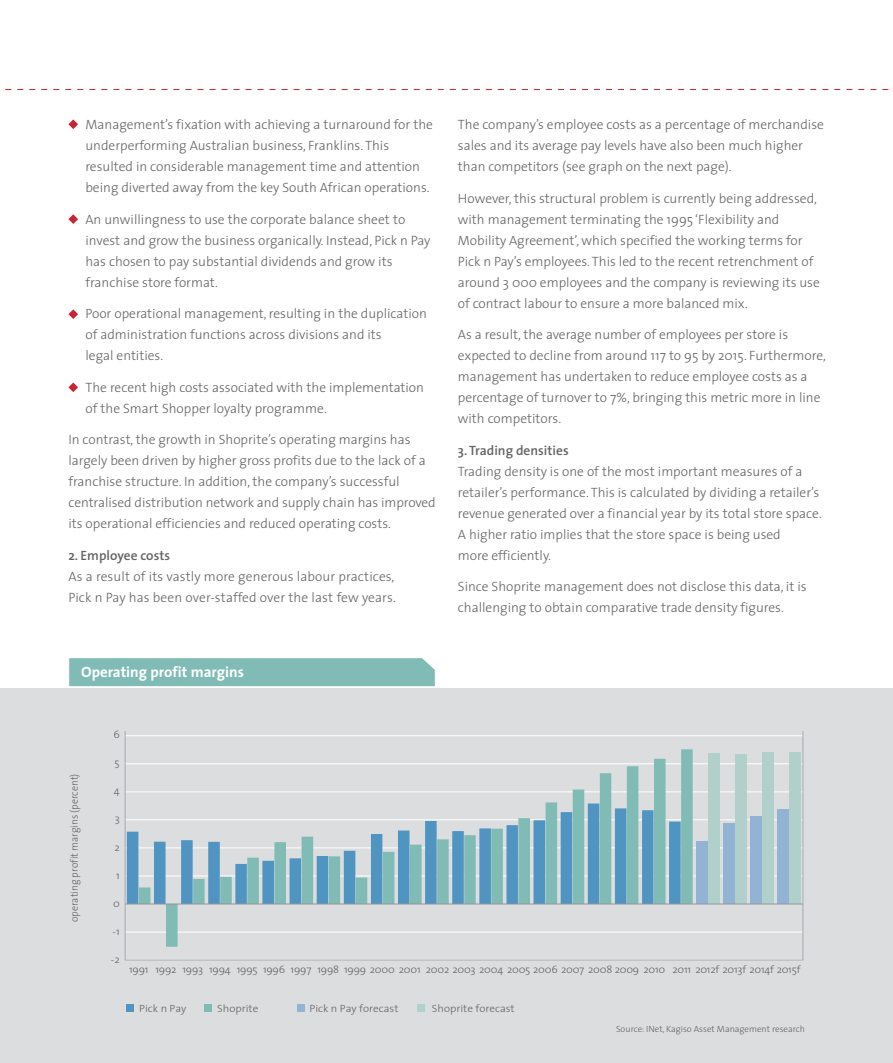
<style>
.page{position:relative;width:893px;height:1063px;background:#fff}
.page>*{position:absolute;margin:0;border:0;box-sizing:border-box;transform-origin:0 0}
.t1{font:700 15px "The Sans";color:#fff}
.t2{font:300 13.5px/21px "The Sans";color:#636366}
.t3{font:600 13.5px "The Sans";color:#636366}
.t4{font:300 10.5px "The Sans";letter-spacing:-.03em;color:#636366;scale:1.04 1}
.t5{font:300 10.5px "The Sans";color:#636366;scale:1.07 1}
.t6{font:300 10.5px "The Sans";color:#636366;scale:.96 1}
.t7{font:300 10.5px "The Sans";color:#636366;scale:1.04 1}
.t8{font:300 9px "The Sans";color:#636366}
</style>
<div class="page">
<div style="left:0;top:688px;width:893px;height:375px;background:#dcdddf"></div>
<div style="left:69px;top:658px;width:366px;height:28px;background:#80bbb6"></div>
<hr style="left:125px;top:735px;width:678px;height:1px;background:#fff">
<hr style="left:125px;top:763px;width:678px;height:1px;background:#fff">
<hr style="left:125px;top:791px;width:678px;height:1px;background:#fff">
<hr style="left:125px;top:819px;width:678px;height:1px;background:#fff">
<hr style="left:125px;top:847px;width:678px;height:1px;background:#fff">
<hr style="left:125px;top:876px;width:678px;height:1px;background:#fff">
<hr style="left:125px;top:932px;width:678px;height:1px;background:#fff">
<hr style="left:125px;top:960px;width:678px;height:1px;background:#fff">
<div style="left:696px;top:841px;width:12px;height:63px;background:#92b3d4"></div>
<div style="left:723px;top:824px;width:12px;height:80px;background:#92b3d4"></div>
<div style="left:750px;top:816px;width:12px;height:88px;background:#92b3d4"></div>
<div style="left:778px;top:810px;width:11px;height:94px;background:#92b3d4"></div>
<svg style="left:127px;top:819px;width:12px;height:85px"></svg>
<div style="left:708px;top:754px;width:12px;height:150px;background:#b1d0cc"></div>
<div style="left:735px;top:754px;width:12px;height:150px;background:#b1d0cc"></div>
<div style="left:762px;top:753px;width:12px;height:151px;background:#b1d0cc"></div>
<div style="left:789px;top:752px;width:12px;height:152px;background:#b1d0cc"></div>
<svg style="left:139px;top:749px;width:554px;height:198px"></svg>
<hr style="left:125px;top:904px;width:678px;height:1px;background:#939598">
<div style="left:125px;top:731px;width:678px;height:229px;border:1px solid #a8a9ad"></div>
<div style="left:297px;top:1004px;width:7px;height:8px;background:#92b3d4"></div>
<div style="left:417px;top:1004px;width:7px;height:8px;background:#b1d0cc"></div>
<div style="left:127px;top:1004px;width:7px;height:8px;background:#5094c2"></div>
<div style="left:204px;top:1004px;width:8px;height:8px;background:#80bbb6"></div>
<svg style="left:5px;top:89px;width:884px;height:1px"></svg>
<svg style="left:68px;top:119px;width:10px;height:10px"></svg>
<svg style="left:68px;top:214px;width:10px;height:10px"></svg>
<svg style="left:68px;top:309px;width:10px;height:10px"></svg>
<svg style="left:68px;top:383px;width:10px;height:9px"></svg>
<p class="t2" style="left:85px;top:114px;width:349px">Management’s fixation with achieving a turnaround for the underperforming Australian business, Franklins. This resulted in considerable management time and attention being diverted away from the key South African operations.</p>
<p class="t2" style="left:85px;top:208px;width:347px">An unwillingness to use the corporate balance sheet to invest and grow the business organically. Instead, Pick n Pay has chosen to pay substantial dividends and grow its franchise store format.</p>
<p class="t2" style="left:85px;top:303px;width:343px">Poor operational management, resulting in the duplication of administration functions across divisions and its<br>legal entities.</p>
<p class="t2" style="left:85px;top:376px;width:340px">The recent high costs associated with the implementation of the Smart Shopper loyalty programme.</p>
<p class="t2" style="left:68px;top:429px;width:369px">In contrast, the growth in Shoprite’s operating margins has largely been driven by higher gross profits due to the lack of a franchise structure. In addition, the company’s successful centralised distribution network and supply chain has improved its operational efficiencies and reduced operating costs.</p>
<p class="t3" style="left:68px;top:544px;width:103px">2. Employee costs</p>
<p class="t2" style="left:68px;top:565px;width:329px">As a result of its vastly more generous labour practices,<br>Pick n Pay has been over-staffed over the last few years.</p>
<p class="t1" style="left:81px;top:659px;width:164px">Operating profit margins</p>
<p class="t7" style="left:113px;top:726px;width:8px">6</p>
<p class="t6" style="left:66px;top:922px;width:156px;rotate:-90deg">operating profit margins (percent)</p>
<p class="t7" style="left:115px;top:754px;width:6px">5</p>
<p class="t7" style="left:114px;top:782px;width:7px">4</p>
<p class="t7" style="left:115px;top:810px;width:6px">3</p>
<p class="t7" style="left:114px;top:838px;width:7px">2</p>
<p class="t7" style="left:116px;top:866px;width:5px">1</p>
<p class="t7" style="left:113px;top:894px;width:8px">0</p>
<p class="t7" style="left:113px;top:922px;width:8px">-1</p>
<p class="t7" style="left:111px;top:951px;width:10px">-2</p>
<p class="t2" style="left:458px;top:114px;width:368px">The company’s employee costs as a percentage of merchandise sales and its average pay levels have also been much higher than competitors (see graph on the next page).</p>
<p class="t2" style="left:458px;top:187px;width:363px">However, this structural problem is currently being addressed, with management terminating the 1995 ‘Flexibility and Mobility Agreement’, which specified the working terms for Pick n Pay’s employees. This led to the recent retrenchment of around 3 000 employees and the company is reviewing its use of contract labour to ensure a more balanced mix.</p>
<p class="t2" style="left:458px;top:324px;width:370px">As a result, the average number of employees per store is expected to decline from around 117 to 95 by 2015. Furthermore, management has undertaken to reduce employee costs as a percentage of turnover to 7%, bringing this metric more in line with competitors.</p>
<p class="t3" style="left:458px;top:439px;width:112px">3. Trading densities</p>
<p class="t2" style="left:458px;top:460px;width:366px">Trading density is one of the most important measures of a retailer’s performance. This is calculated by dividing a retailer’s revenue generated over a financial year by its total store space.<br>A higher ratio implies that the store space is being used<br>more efficiently.</p>
<p class="t2" style="left:458px;top:576px;width:350px">Since Shoprite management does not disclose this data, it is challenging to obtain comparative trade density figures.</p>
<p class="t4" style="left:129px;top:961px;width:647px">1991 1992 1993 1994 1995 1996 1997 1998 1999 2000 2001 2002 2003 2004 2005 2006 2007 2008 2009 2010 2011 2012f 2013f 2014f 2015f</p>
<p class="t5" style="left:139px;top:999px;width:46px">Pick n Pay</p>
<p class="t5" style="left:217px;top:999px;width:40px">Shoprite</p>
<p class="t5" style="left:310px;top:999px;width:85px">Pick n Pay forecast</p>
<p class="t5" style="left:432px;top:999px;width:79px">Shoprite forecast</p>
<p class="t8" style="left:616px;top:1022px;width:190px">Source: INet, Kagiso Asset Management research</p>
</div>
